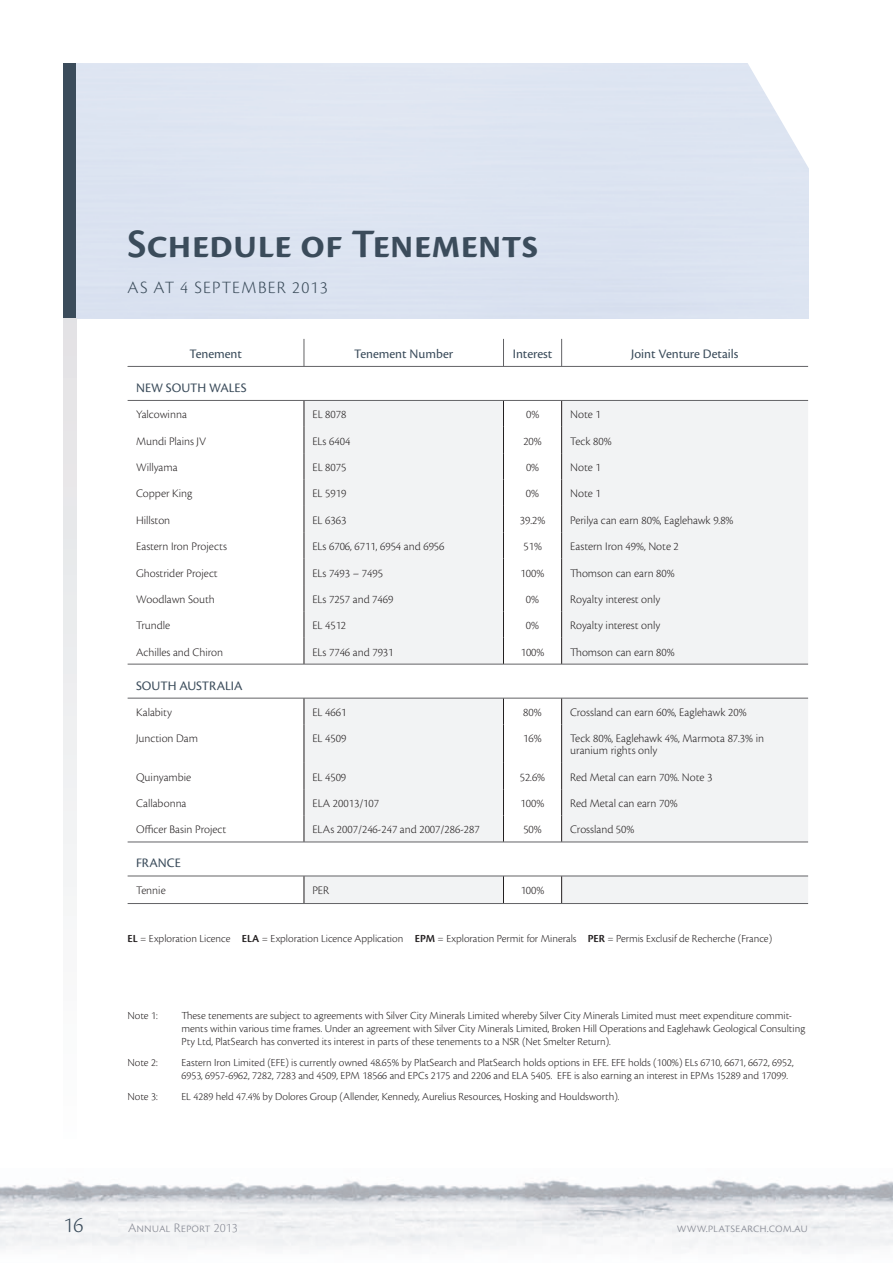
<style>
.page{position:relative;width:893px;height:1263px;background:#fff}
.page>*{position:absolute;margin:0;border:0;box-sizing:border-box;transform-origin:0 0}
.t1{font:600 42px "Cronos Pro";color:#3b4c5b}
.t2{font:300 22.5px "Cronos Pro";color:#3b4c5b}
.t3{font:300 18px "Cronos Pro";letter-spacing:.07em;color:#3b4c5b}
.t4{font:13.5px "Cronos Pro";color:#3b4c5b}
.t5{font:13.5px "Cronos Pro Lt Capt";color:#8b8e98}
.t6{font:300 12px/12px "Cronos Pro";color:#231f20}
.t7{font:300 11.25px/12.8px "Cronos Pro";color:#231f20}
.s1{font-weight:600}
.s2{font-family:"Cronos Pro";font-weight:300}
</style>
<div class="page">
<img style="left:0;top:1179px;width:892px;height:70px">
<svg style="left:304px;top:401px;width:504px;height:502px;fill:#f2f3f4"></svg>
<svg style="left:304px;top:339px;width:1px;height:27px"></svg>
<svg style="left:503px;top:339px;width:1px;height:27px"></svg>
<svg style="left:561px;top:339px;width:1px;height:27px"></svg>
<hr style="left:127px;top:366px;width:681px;height:1px;background:#636366">
<svg style="left:304px;top:401px;width:1px;height:263px"></svg>
<svg style="left:503px;top:401px;width:1px;height:263px"></svg>
<svg style="left:561px;top:401px;width:1px;height:263px"></svg>
<svg style="left:304px;top:699px;width:1px;height:26px"></svg>
<svg style="left:503px;top:699px;width:1px;height:26px"></svg>
<svg style="left:561px;top:699px;width:1px;height:26px"></svg>
<hr style="left:304px;top:725px;width:1px;height:38px;background:#231f20">
<hr style="left:503px;top:725px;width:1px;height:38px;background:#231f20">
<hr style="left:561px;top:725px;width:1px;height:38px;background:#231f20">
<svg style="left:304px;top:763px;width:1px;height:79px"></svg>
<svg style="left:503px;top:763px;width:1px;height:79px"></svg>
<svg style="left:561px;top:763px;width:1px;height:79px"></svg>
<svg style="left:304px;top:877px;width:1px;height:26px"></svg>
<svg style="left:503px;top:877px;width:1px;height:26px"></svg>
<svg style="left:561px;top:877px;width:1px;height:26px"></svg>
<hr style="left:128px;top:698px;width:680px;height:1px;background:#636366">
<hr style="left:128px;top:876px;width:680px;height:1px;background:#636366">
<hr style="left:128px;top:400px;width:680px;height:1px;background:#636366">
<hr style="left:128px;top:664px;width:680px;height:1px;background:#636366">
<hr style="left:128px;top:842px;width:680px;height:1px;background:#636366">
<hr style="left:128px;top:903px;width:680px;height:1px;background:#636366">
<div style="left:64px;top:64px;width:12px;height:255px;background:#3b4c5b"></div>
<svg style="left:747px;top:63px;width:62px;height:106px"></svg>
<svg style="left:64px;top:319px;width:12px;height:577px"></svg>
<h1 class="t1" style="left:127px;top:228px;width:412px">Schedule of Tenements</h1>
<h3 class="t3" style="left:127px;top:281px;width:202px">AS AT 4 SEPTEMBER 2013</h3>
<p class="t4" style="left:189px;top:348px;width:54px">Tenement</p>
<p class="t4" style="left:354px;top:348px;width:100px">Tenement Number</p>
<p class="t4" style="left:513px;top:348px;width:41px">Interest</p>
<p class="t4" style="left:631px;top:348px;width:109px">Joint Venture Details</p>
<p class="t4" style="left:136px;top:382px;width:112px">NEW SOUTH WALES</p>
<p class="t6" style="left:136px;top:410px;width:52px">Yalcowinna</p>
<p class="t6" style="left:312px;top:410px;width:35px">EL 8078</p>
<p class="t6" style="left:526px;top:410px;width:15px">0%</p>
<p class="t6" style="left:570px;top:410px;width:32px">Note 1</p>
<p class="t6" style="left:136px;top:436px;width:71px">Mundi Plains JV</p>
<p class="t6" style="left:312px;top:436px;width:39px">ELs 6404</p>
<p class="t6" style="left:523px;top:436px;width:20px">20%</p>
<p class="t6" style="left:570px;top:436px;width:43px">Teck 80%</p>
<p class="t6" style="left:136px;top:462px;width:43px">Willyama</p>
<p class="t6" style="left:312px;top:462px;width:35px">EL 8075</p>
<p class="t6" style="left:526px;top:462px;width:15px">0%</p>
<p class="t6" style="left:570px;top:462px;width:32px">Note 1</p>
<p class="t6" style="left:136px;top:489px;width:58px">Copper King</p>
<p class="t6" style="left:312px;top:489px;width:35px">EL 5919</p>
<p class="t6" style="left:526px;top:489px;width:15px">0%</p>
<p class="t6" style="left:570px;top:489px;width:32px">Note 1</p>
<p class="t6" style="left:136px;top:515px;width:36px">Hillston</p>
<p class="t6" style="left:312px;top:515px;width:35px">EL 6363</p>
<p class="t6" style="left:519px;top:515px;width:27px">39.2%</p>
<p class="t6" style="left:570px;top:515px;width:165px">Perilya can earn 80%, Eaglehawk 9.8%</p>
<p class="t6" style="left:136px;top:541px;width:92px">Eastern Iron Projects</p>
<p class="t6" style="left:312px;top:541px;width:134px">ELs 6706, 6711, 6954 and 6956</p>
<p class="t6" style="left:523px;top:541px;width:20px">51%</p>
<p class="t6" style="left:570px;top:541px;width:110px">Eastern Iron 49%, Note 2</p>
<p class="t6" style="left:136px;top:568px;width:83px">Ghostrider Project</p>
<p class="t6" style="left:312px;top:568px;width:72px">ELs 7493 – 7495</p>
<p class="t6" style="left:520px;top:568px;width:25px">100%</p>
<p class="t6" style="left:570px;top:568px;width:106px">Thomson can earn 80%</p>
<p class="t6" style="left:136px;top:594px;width:80px">Woodlawn South</p>
<p class="t6" style="left:312px;top:594px;width:82px">ELs 7257 and 7469</p>
<p class="t6" style="left:526px;top:594px;width:15px">0%</p>
<p class="t6" style="left:570px;top:594px;width:92px">Royalty interest only</p>
<p class="t6" style="left:136px;top:620px;width:36px">Trundle</p>
<p class="t6" style="left:312px;top:620px;width:35px">EL 4512</p>
<p class="t6" style="left:526px;top:620px;width:15px">0%</p>
<p class="t6" style="left:570px;top:620px;width:92px">Royalty interest only</p>
<p class="t6" style="left:136px;top:647px;width:89px">Achilles and Chiron</p>
<p class="t6" style="left:312px;top:647px;width:83px">ELs 7746 and 7931</p>
<p class="t6" style="left:520px;top:647px;width:25px">100%</p>
<p class="t6" style="left:570px;top:647px;width:106px">Thomson can earn 80%</p>
<p class="t4" style="left:136px;top:680px;width:108px">SOUTH AUSTRALIA</p>
<p class="t6" style="left:136px;top:707px;width:37px">Kalabity</p>
<p class="t6" style="left:312px;top:707px;width:35px">EL 4661</p>
<p class="t6" style="left:523px;top:707px;width:20px">80%</p>
<p class="t6" style="left:570px;top:707px;width:178px">Crossland can earn 60%, Eaglehawk 20%</p>
<p class="t6" style="left:136px;top:734px;width:63px">Junction Dam</p>
<p class="t6" style="left:312px;top:734px;width:35px">EL 4509</p>
<p class="t6" style="left:523px;top:734px;width:20px">16%</p>
<p class="t6" style="left:570px;top:734px;width:195px">Teck 80%, Eaglehawk 4%, Marmota 87.3% in uranium rights only</p>
<p class="t6" style="left:136px;top:772px;width:57px">Quinyambie</p>
<p class="t6" style="left:312px;top:772px;width:35px">EL 4509</p>
<p class="t6" style="left:519px;top:772px;width:27px">52.6%</p>
<p class="t6" style="left:570px;top:772px;width:144px">Red Metal can earn 70%. Note 3</p>
<p class="t6" style="left:136px;top:798px;width:52px">Callabonna</p>
<p class="t6" style="left:312px;top:798px;width:68px">ELA 20013/107</p>
<p class="t6" style="left:520px;top:798px;width:25px">100%</p>
<p class="t6" style="left:570px;top:798px;width:109px">Red Metal can earn 70%</p>
<p class="t6" style="left:136px;top:825px;width:92px">Officer Basin Project</p>
<p class="t6" style="left:312px;top:825px;width:169px">ELAs 2007/246-247 and 2007/286-287</p>
<p class="t6" style="left:523px;top:825px;width:20px">50%</p>
<p class="t6" style="left:570px;top:825px;width:66px">Crossland 50%</p>
<p class="t4" style="left:136px;top:858px;width:46px">FRANCE</p>
<p class="t6" style="left:136px;top:885px;width:31px">Tennie</p>
<p class="t6" style="left:312px;top:885px;width:18px">PER</p>
<p class="t6" style="left:520px;top:885px;width:25px">100%</p>
<p class="t7" style="left:127px;top:933px;width:646px"><span class="s1">EL</span> = Exploration Licence <span class="s1">ELA</span> = Exploration Licence Application <span class="s1">EPM</span> = Exploration Permit for Minerals <span class="s1">PER</span> = Permis Exclusif de Recherche (France)</p>
<p class="t7" style="left:127px;top:1010px;width:32px">Note 1:</p>
<p class="t7" style="left:181px;top:1010px;width:625px">These tenements are subject to agreements with Silver City Minerals Limited whereby Silver City Minerals Limited must meet expenditure commit&shy;ments within various time frames. Under an agreement with Silver City Minerals Limited, Broken Hill Operations and Eaglehawk Geological Consulting<br>Pty Ltd, PlatSearch has converted its interest in parts of these tenements to a NSR (Net Smelter Return).</p>
<p class="t7" style="left:127px;top:1057px;width:32px">Note 2:</p>
<p class="t7" style="left:181px;top:1057px;width:613px">Eastern Iron Limited (EFE) is currently owned 48.65% by PlatSearch and PlatSearch holds options in EFE. EFE holds (100%) ELs 6710, 6671, 6672, 6952,<br>6953, 6957-6962, 7282, 7283 and 4509, EPM 18566 and EPCs 2175 and 2206 and ELA 5405. EFE is also earning an interest in EPMs 15289 and 17099.</p>
<p class="t7" style="left:127px;top:1091px;width:32px">Note 3:</p>
<p class="t7" style="left:181px;top:1091px;width:439px">EL 4289 held 47.4% by Dolores Group (Allender, Kennedy, Aurelius Resources, Hosking and Houldsworth).</p>
<h2 class="t2" style="left:64px;top:1216px;width:21px">16</h2>
<p class="t5" style="left:128px;top:1222px;width:111px">Annual Report <span class="s2">2013</span></p>
<p class="t5" style="left:677px;top:1222px;width:133px">www.platsearch.com.au</p>
</div>
